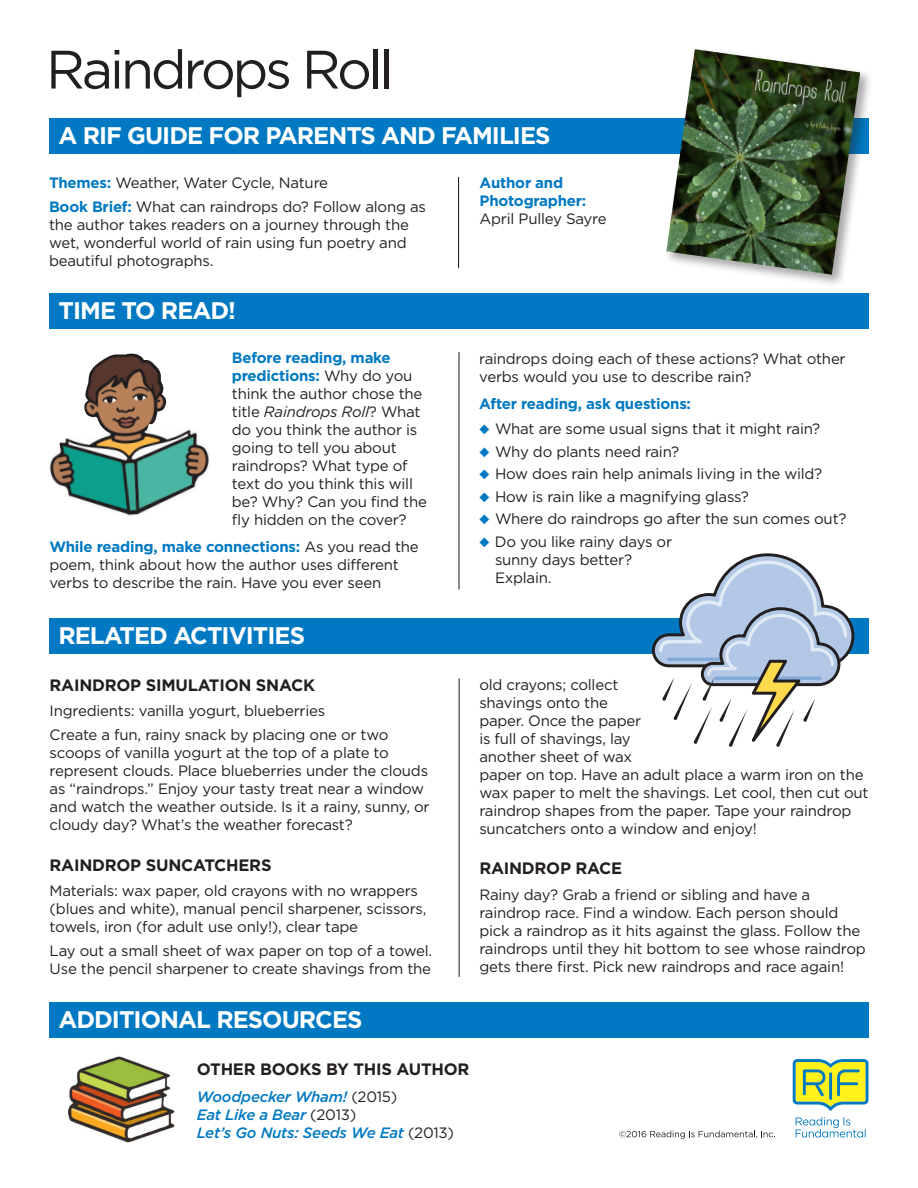
<style>
.page{position:relative;width:918px;height:1188px;background:#fff}
.page>*{position:absolute;margin:0;border:0;box-sizing:border-box;transform-origin:0 0}
.t1{font:54px "Gotham";letter-spacing:-.06em;color:#231f20}
.White_Type_in_Blue_B{font:700 24px "Gotham";letter-spacing:-.04em;color:#fff}
.Black_Subhead{font:700 16.5px "Gotham";letter-spacing:-.015em;color:#231f20}
.Related_Activities_T{font:15px/18px "Gotham";letter-spacing:-.015em;color:#231f20}
.Time_to_Read_Text{font:15px/18px "Gotham";letter-spacing:-.015em;color:#231f20}
.Themes_Text{font:15px/18px "Gotham";letter-spacing:-.015em;color:#231f20}
.Bulleted_Text{font:15px/18px "Gotham";letter-spacing:-.015em;color:#231f20}
.Additional_Resources{font:italic 500 15px "Gotham";letter-spacing:-.015em;color:#0079c2}
.Time_to_Read_Text-2{font:700 15px "Gotham";letter-spacing:-.015em;color:#0079c2}
.First_Bulleted_Text{font:15px "Gotham";letter-spacing:-.015em;color:#231f20}
.Themes_Text-2{font:700 15px "Gotham";letter-spacing:-.015em;color:#0079c2}
.s1{font-weight:700;color:#0079c2}
.s2{font-style:italic}
.s3{color:#0079c2}
.s4{font-weight:400;font-style:normal;color:#231f20}
</style>
<div class="page">
<div style="left:50px;top:293px;width:819px;height:36px;background:#0079c2"></div>
<div style="left:49px;top:618px;width:820px;height:36px;background:#0079c2"></div>
<div style="left:49px;top:1002px;width:820px;height:36px;background:#0079c2"></div>
<hr style="left:459px;top:678px;width:1px;height:299px;background:#231f20">
<svg style="left:793px;top:1059px;width:75px;height:52px;background:#b4d06a"></svg>
<svg style="left:796px;top:1117px;width:70px;height:21px"></svg>
<svg style="left:619px;top:1131px;width:156px;height:8px"></svg>
<hr style="left:458px;top:352px;width:2px;height:237px;background:#231f20">
<div style="left:50px;top:118px;width:819px;height:36px;background:#0079c2"></div>
<hr style="left:458px;top:177px;width:1px;height:91px;background:#231f20">
<div style="left:664px;top:47px;width:209px;height:241px;background:#231f20;opacity:.4"></div>
<img style="left:666px;top:49px;width:194px;height:226px">
<img style="left:49px;top:354px;width:160px;height:162px">
<svg style="left:652px;top:553px;width:202px;height:194px"></svg>
<img style="left:68px;top:1056px;width:107px;height:87px">
<p class="t1" style="left:46px;top:37px;width:349px">Raindrops Roll</p>
<p class="White_Type_in_Blue_B" style="left:59px;top:121px;width:494px">A RIF GUIDE FOR PARENTS AND FAMILIES</p>
<p class="Themes_Text" style="left:49px;top:174px;width:281px"><span class="s1">Themes:</span> Weather, Water Cycle, Nature</p>
<p class="Themes_Text" style="left:49px;top:198px;width:378px"><span class="s1">Book Brief:</span> What can raindrops do? Follow along as the author takes readers on a journey through the wet, wonderful world of rain using fun poetry and beautiful photographs.</p>
<p class="Themes_Text-2" style="left:480px;top:174px;width:85px">Author and</p>
<p class="Themes_Text-2" style="left:480px;top:192px;width:108px">Photographer:</p>
<p class="Themes_Text" style="left:480px;top:210px;width:129px">April Pulley Sayre</p>
<p class="White_Type_in_Blue_B" style="left:58px;top:296px;width:179px">TIME TO READ!</p>
<p class="Time_to_Read_Text-2" style="left:232px;top:349px;width:160px">Before reading, make</p>
<p class="Time_to_Read_Text" style="left:232px;top:367px;width:192px"><span class="s1">predictions:</span> Why do you think the author chose the title <span class="s2">Raindrops Roll</span>? What do you think the author is going to tell you about</p>
<p class="Time_to_Read_Text" style="left:232px;top:457px;width:197px">raindrops? What type of text do you think this will be? Why? Can you find the fly hidden on the cover?</p>
<p class="Time_to_Read_Text" style="left:49px;top:538px;width:371px"><span class="s1">While reading, make connections:</span> As you read the poem, think about how the author uses different verbs to describe the rain. Have you ever seen</p>
<p class="Time_to_Read_Text" style="left:479px;top:349px;width:368px">raindrops doing each of these actions? What other verbs would you use to describe rain?</p>
<p class="Time_to_Read_Text-2" style="left:479px;top:394px;width:213px">After reading, ask questions:</p>
<p class="First_Bulleted_Text" style="left:479px;top:420px;width:343px"><span class="s3">◆</span> What are some usual signs that it might rain?</p>
<p class="Bulleted_Text" style="left:479px;top:442px;width:202px"><span class="s3">◆</span> Why do plants need rain?</p>
<p class="Bulleted_Text" style="left:479px;top:465px;width:345px"><span class="s3">◆</span> How does rain help animals living in the wild?</p>
<p class="Bulleted_Text" style="left:479px;top:487px;width:271px"><span class="s3">◆</span> How is rain like a magnifying glass?</p>
<p class="Bulleted_Text" style="left:479px;top:510px;width:369px"><span class="s3">◆</span> Where do raindrops go after the sun comes out?</p>
<p class="Bulleted_Text" style="left:495px;top:532px;width:179px;text-indent:-16px"><span class="s3">◆</span> Do you like rainy days or sunny days better?<br>Explain.</p>
<p class="White_Type_in_Blue_B" style="left:58px;top:621px;width:248px">RELATED ACTIVITIES</p>
<p class="Black_Subhead" style="left:50px;top:675px;width:267px">RAINDROP SIMULATION SNACK</p>
<p class="Related_Activities_T" style="left:50px;top:702px;width:277px">Ingredients: vanilla yogurt, blueberries</p>
<p class="Related_Activities_T" style="left:50px;top:726px;width:381px">Create a fun, rainy snack by placing one or two scoops of vanilla yogurt at the top of a plate to represent clouds. Place blueberries under the clouds as “raindrops.” Enjoy your tasty treat near a window and watch the weather outside. Is it a rainy, sunny, or cloudy day? What’s the weather forecast?</p>
<p class="Black_Subhead" style="left:50px;top:855px;width:223px">RAINDROP SUNCATCHERS</p>
<p class="Related_Activities_T" style="left:50px;top:882px;width:378px">Materials: wax paper, old crayons with no wrappers (blues and white), manual pencil sharpener, scissors, towels, iron (for adult use only!), clear tape</p>
<p class="Related_Activities_T" style="left:50px;top:942px;width:384px">Lay out a small sheet of wax paper on top of a towel.<br>Use the pencil sharpener to create shavings from the</p>
<p class="White_Type_in_Blue_B" style="left:58px;top:1005px;width:306px">ADDITIONAL RESOURCES</p>
<p class="Related_Activities_T" style="left:479px;top:675px;width:391px">old crayons; collect<br>shavings onto the<br>paper. Once the paper<br>is full of shavings, lay<br>another sheet of wax<br>paper on top. Have an adult place a warm iron on the wax paper to melt the shavings. Let cool, then cut out raindrop shapes from the paper. Tape your raindrop suncatchers onto a window and enjoy!</p>
<p class="Black_Subhead" style="left:479px;top:858px;width:144px">RAINDROP RACE</p>
<p class="Related_Activities_T" style="left:479px;top:885px;width:388px">Rainy day? Grab a friend or sibling and have a raindrop race. Find a window. Each person should pick a raindrop as it hits against the glass. Follow the raindrops until they hit bottom to see whose raindrop gets there first. Pick new raindrops and race again!</p>
<p class="Black_Subhead" style="left:197px;top:1059px;width:274px">OTHER BOOKS BY THIS AUTHOR</p>
<p class="Additional_Resources" style="left:197px;top:1087px;width:202px">Woodpecker Wham! <span class="s4">(2015)</span></p>
<p class="Additional_Resources" style="left:197px;top:1105px;width:161px">Eat Like a Bear <span class="s4">(2013)</span></p>
<p class="Additional_Resources" style="left:197px;top:1123px;width:259px">Let’s Go Nuts: Seeds We Eat <span class="s4">(2013)</span></p>
</div>
